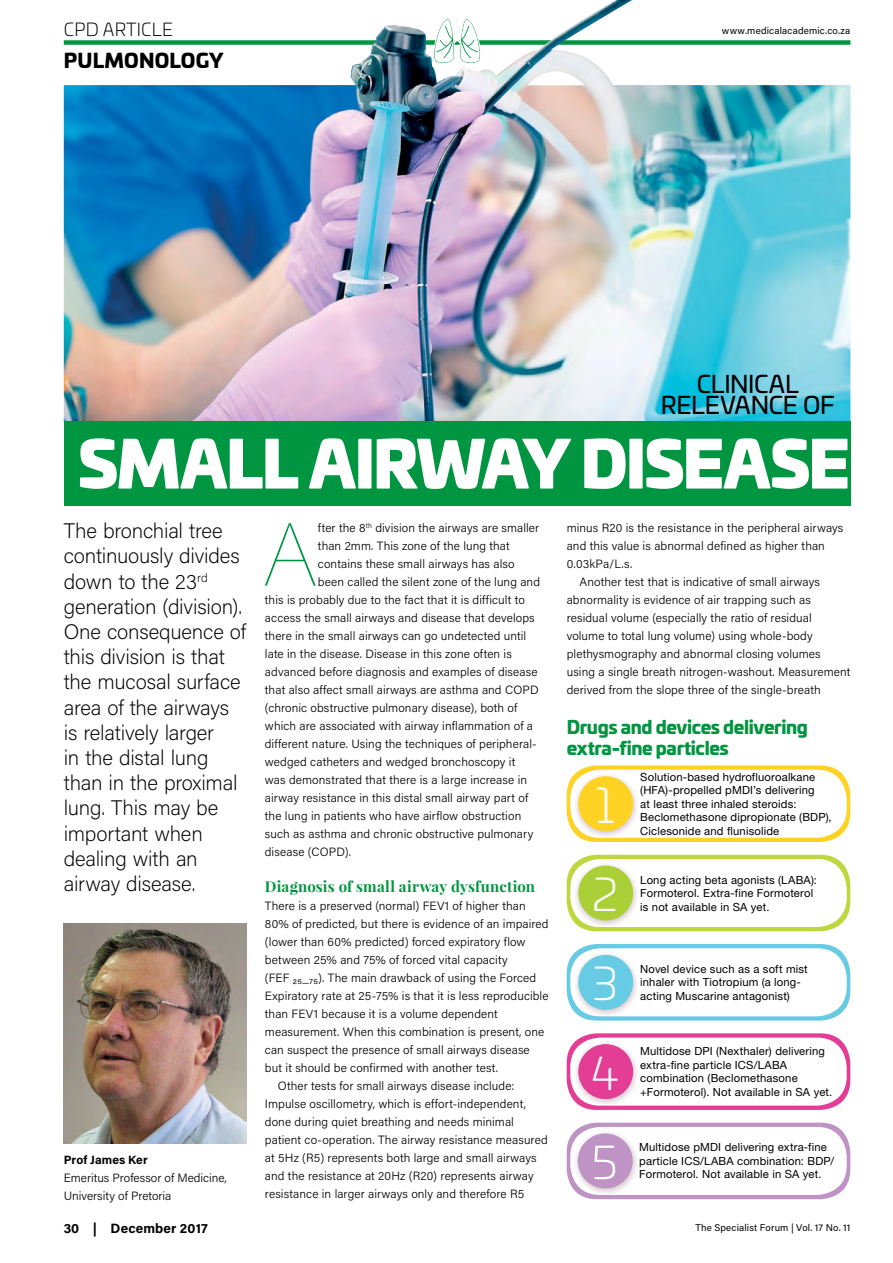
<style>
.page{position:relative;width:893px;height:1263px;background:#fff}
.page>*{position:absolute;margin:0;border:0;box-sizing:border-box;transform-origin:0 0}
.Body_drop{font:100 88.65px "Acumin Pro";color:#009541}
.Heading_Shade{font:63px "Univia Pro Ultra";letter-spacing:-.035em;color:#fff}
.Number_big{font:300 48px "Univia Pro";color:#fff}
.Number_big-2{font:300 45px "Univia Pro";color:#fff}
.Heading_small{font:24px/21px "Univia Pro";letter-spacing:-.015em;color:#000;text-align:center}
.Intro{font:200 21px/25.2px "Acumin Pro";letter-spacing:-.01em;color:#000}
.Strap_main{font:900 19.5px "Univia Pro";letter-spacing:.01em;color:#000}
.Figure_heading{font:900 18px/21px "Univia Pro";letter-spacing:-.02em;color:#009541}
.Strap_main-2{font:300 18px "Univia Pro";letter-spacing:.01em;color:#000}
.Subhead_1{font:700 15px "Playfair Display";letter-spacing:.01em;color:#009541}
.t1{font:700 13.5px "Acumin Pro";letter-spacing:.01em;color:#000}
.Body_drop-2{font:300 12px "Acumin Pro";letter-spacing:.01em;color:#000}
.Body{font:300 12px/18px "Acumin Pro";letter-spacing:.01em;color:#000}
.Body_1st{font:300 12px/18px "Acumin Pro";letter-spacing:.01em;color:#000}
.Authors{font:300 12px/18px "Acumin Pro";color:#000}
.Infographic_body{font:11.25px/13.5px "Helvetica Neue LT Std";letter-spacing:.015em;color:#000}
.t2{font:9.75px "Acumin Pro";letter-spacing:.02em;color:#000}
.s1{font-weight:700}
</style>
<div class="page">
<img style="left:64px;top:0;width:786px;height:421px">
<svg style="left:432px;top:0;width:50px;height:64px"></svg>
<div style="left:64px;top:421px;width:786px;height:84px;background:#009541"></div>
<img style="left:64px;top:923px;width:183px;height:220px">
<div style="left:567px;top:855px;width:283px;height:76px;background:#bfd73e;border-radius:30px"></div>
<div style="left:570px;top:859px;width:277px;height:68px;background:#fff;border-radius:30px"></div>
<svg style="left:571px;top:860px;width:66px;height:66px"></svg>
<div style="left:578px;top:865px;width:55px;height:55px;background:#abd037;border-radius:50%"></div>
<div style="left:567px;top:944px;width:283px;height:76px;background:#66cbe3;border-radius:30px"></div>
<div style="left:570px;top:948px;width:277px;height:68px;background:#fff;border-radius:30px"></div>
<svg style="left:571px;top:949px;width:66px;height:66px"></svg>
<div style="left:578px;top:955px;width:55px;height:55px;background:#66cbe3;border-radius:50%"></div>
<div style="left:567px;top:1033px;width:283px;height:77px;background:#e33d96;border-radius:30px"></div>
<div style="left:570px;top:1037px;width:277px;height:69px;background:#fff;border-radius:30px"></div>
<svg style="left:571px;top:1039px;width:66px;height:65px"></svg>
<div style="left:578px;top:1044px;width:55px;height:55px;background:#e33d96;border-radius:50%"></div>
<div style="left:567px;top:765px;width:283px;height:77px;background:#ffd224;border-radius:30px"></div>
<div style="left:570px;top:770px;width:277px;height:68px;background:#fff;border-radius:30px"></div>
<svg style="left:571px;top:771px;width:66px;height:66px"></svg>
<div style="left:578px;top:776px;width:55px;height:55px;background:#ffd224;border-radius:50%"></div>
<div style="left:567px;top:1123px;width:283px;height:76px;background:#bf93c3;border-radius:30px"></div>
<div style="left:570px;top:1127px;width:277px;height:68px;background:#fff;border-radius:30px"></div>
<svg style="left:571px;top:1128px;width:66px;height:66px"></svg>
<div style="left:578px;top:1133px;width:55px;height:55px;background:#bf93c3;border-radius:50%"></div>
<p class="Strap_main-2" style="left:64px;top:17px;width:111px">CPD ARTICLE</p>
<p class="Strap_main" style="left:64px;top:44px;width:161px">PULMONOLOGY</p>
<p class="t2" style="left:722px;top:24px;width:130px">www.medicalacademic.co.za</p>
<p class="Heading_small" style="left:661px;top:373px;width:175px">CLINICAL<br>RELEVANCE OF</p>
<p class="Heading_Shade" style="left:78px;top:411px;width:774px">SMALL AIRWAY DISEASE</p>
<p class="Intro" style="left:64px;top:517px;width:184px">The bronchial tree continuously divides down to the 23<sup>rd </sup>generation (division).<br>One consequence of this division is that the mucosal surface area of the airways is relatively larger<br>in the distal lung than in the proximal lung. This may be important when dealing with an airway disease.</p>
<p class="Authors" style="left:64px;top:1150px;width:165px"><span class="s1">Prof James Ker<br></span>Emeritus Professor of Medicine,<br>University of Pretoria</p>
<p class="Body_drop" style="left:263px;top:494px;width:57px">A</p>
<p class="Body_drop-2" style="left:318px;top:519px;width:223px">fter the 8<sup>th</sup> division the airways are smaller</p>
<p class="Body_drop-2" style="left:318px;top:537px;width:193px">than 2mm. This zone of the lung that</p>
<p class="Body_drop-2" style="left:318px;top:555px;width:198px">contains these small airways has also</p>
<p class="Body_drop-2" style="left:318px;top:573px;width:224px">been called the silent zone of the lung and</p>
<p class="Body_drop-2" style="left:265px;top:591px;width:261px">this is probably due to the fact that it is difficult to</p>
<p class="Body_drop-2" style="left:265px;top:609px;width:271px">access the small airways and disease that develops</p>
<p class="Body_drop-2" style="left:265px;top:627px;width:263px">there in the small airways can go undetected until</p>
<p class="Body_drop-2" style="left:265px;top:645px;width:249px">late in the disease. Disease in this zone often is</p>
<p class="Body_drop-2" style="left:265px;top:663px;width:274px">advanced before diagnosis and examples of disease</p>
<p class="Body_drop-2" style="left:265px;top:681px;width:275px">that also affect small airways are asthma and COPD</p>
<p class="Body_drop-2" style="left:265px;top:699px;width:254px">(chronic obstructive pulmonary disease), both of</p>
<p class="Body_drop-2" style="left:265px;top:717px;width:270px">which are associated with airway inflammation of a</p>
<p class="Body_drop-2" style="left:265px;top:735px;width:273px">different nature. Using the techniques of peripheral-</p>
<p class="Body_drop-2" style="left:265px;top:753px;width:252px">wedged catheters and wedged bronchoscopy it</p>
<p class="Body_drop-2" style="left:265px;top:771px;width:264px">was demonstrated that there is a large increase in</p>
<p class="Body_drop-2" style="left:265px;top:789px;width:265px">airway resistance in this distal small airway part of</p>
<p class="Body_drop-2" style="left:265px;top:807px;width:258px">the lung in patients who have airflow obstruction</p>
<p class="Body_drop-2" style="left:265px;top:825px;width:270px">such as asthma and chronic obstructive pulmonary</p>
<p class="Body_drop-2" style="left:265px;top:843px;width:88px">disease (COPD).</p>
<p class="Subhead_1" style="left:265px;top:876px;width:272px">Diagnosis of small airway dysfunction</p>
<p class="Body_1st" style="left:265px;top:896px;width:285px">There is a preserved (normal) FEV1 of higher than 80% of predicted, but there is evidence of an impaired (lower than 60% predicted) forced expiratory flow between 25% and 75% of forced vital capacity<br>(FEF ₂₅_₇₅). The main drawback of using the Forced Expiratory rate at 25-75% is that it is less reproducible than FEV1 because it is a volume dependent measurement. When this combination is present, one can suspect the presence of small airways disease but it should be confirmed with another test.</p>
<p class="Body" style="left:265px;top:1076px;width:284px;text-indent:13px">Other tests for small airways disease include:<br>Impulse oscillometry, which is effort-independent, done during quiet breathing and needs minimal patient co-operation. The airway resistance measured at 5Hz (R5) represents both large and small airways and the resistance at 20Hz (R20) represents airway resistance in larger airways only and therefore R5</p>
<p class="Body" style="left:567px;top:518px;width:278px">minus R20 is the resistance in the peripheral airways and this value is abnormal defined as higher than<br>0.03kPa/L.s.</p>
<p class="Body" style="left:567px;top:572px;width:285px;text-indent:13px">Another test that is indicative of small airways abnormality is evidence of air trapping such as residual volume (especially the ratio of residual volume to total lung volume) using whole-body plethysmography and abnormal closing volumes using a single breath nitrogen-washout. Measurement derived from the slope three of the single-breath</p>
<p class="Figure_heading" style="left:567px;top:715px;width:243px">Drugs and devices delivering extra-fine particles</p>
<p class="Number_big" style="left:596px;top:771px;width:20px">1</p>
<p class="Number_big-2" style="left:592px;top:862px;width:27px">2</p>
<p class="Number_big-2" style="left:592px;top:952px;width:27px">3</p>
<p class="Number_big-2" style="left:592px;top:1041px;width:29px">4</p>
<p class="Number_big-2" style="left:592px;top:1130px;width:27px">5</p>
<p class="Infographic_body" style="left:640px;top:770px;width:193px">Solution-based hydrofluoroalkane (HFA)-propelled pMDI’s delivering<br>at least three inhaled steroids:<br>Beclomethasone dipropionate (BDP), Ciclesonide and flunisolide</p>
<p class="Infographic_body" style="left:640px;top:873px;width:178px">Long acting beta agonists (LABA):<br>Formoterol. Extra-fine Formoterol</p>
<p class="Infographic_body" style="left:640px;top:900px;width:131px">is not available in SA yet.</p>
<p class="Infographic_body" style="left:640px;top:962px;width:169px">Novel device such as a soft mist inhaler with Tiotropium (a long-</p>
<p class="Infographic_body" style="left:640px;top:989px;width:151px">acting Muscarine antagonist)</p>
<p class="Infographic_body" style="left:640px;top:1044px;width:186px">Multidose DPI (Nexthaler) delivering extra-fine particle ICS/LABA combination (Beclomethasone</p>
<p class="Infographic_body" style="left:640px;top:1085px;width:194px">+Formoterol). Not available in SA yet.</p>
<p class="Infographic_body" style="left:639px;top:1140px;width:196px">Multidose pMDI delivering extra-fine particle ICS/LABA combination: BDP/</p>
<p class="Infographic_body" style="left:639px;top:1167px;width:184px">Formoterol. Not available in SA yet.</p>
<p class="t1" style="left:64px;top:1219px;width:146px">30 | December 2017</p>
<p class="t2" style="left:695px;top:1221px;width:157px">The Specialist Forum | Vol. 17 No. 11</p>
</div>
